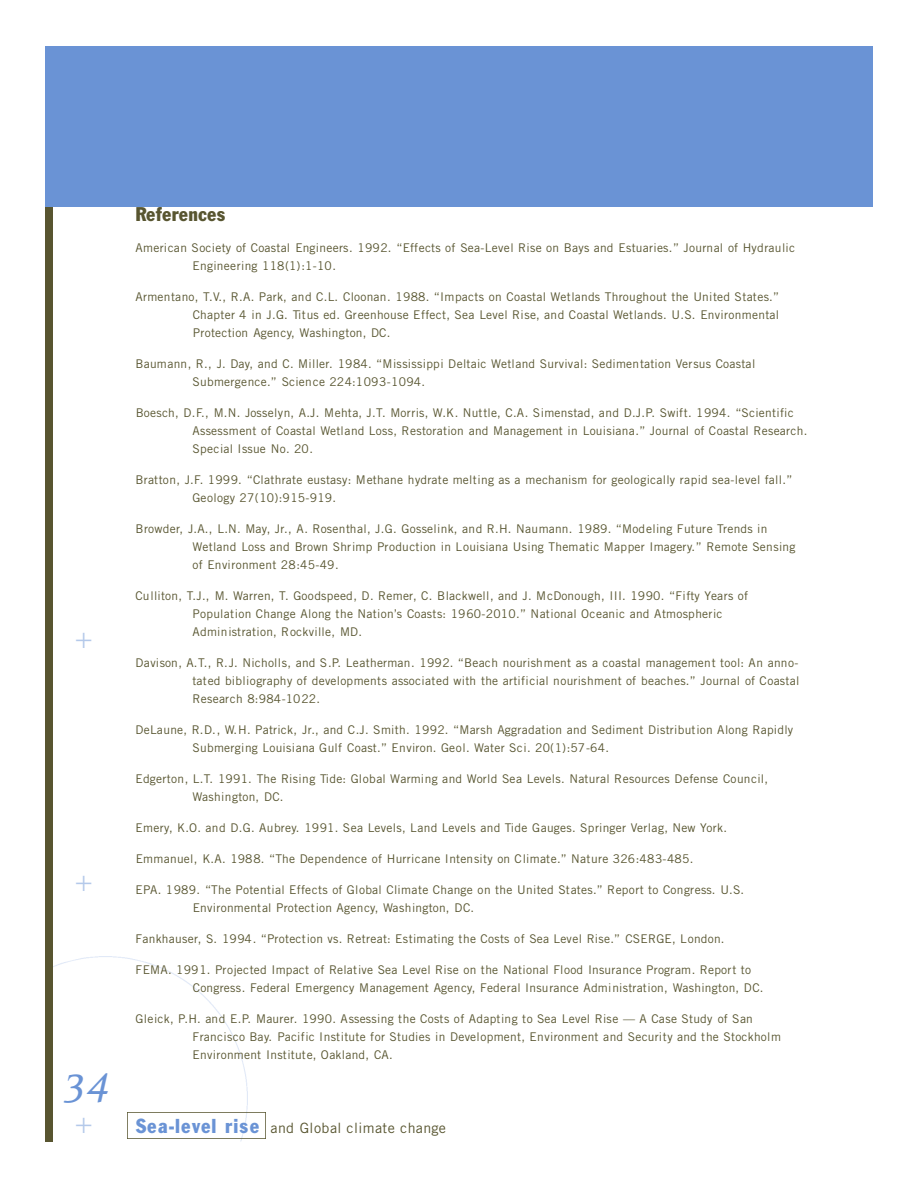
<style>
.page{position:relative;width:918px;height:1188px;background:#fff}
.page>*{position:absolute;margin:0;border:0;box-sizing:border-box;transform-origin:0 0}
.t1{font:italic 45px "Eidetic Serif";color:#6a93d5}
.t2{font:300 30px "Akzidenz Grotesk";color:#b4c9ea}
.t3{font:condensed 19.5px "Franklin Gothic BT";color:#585530}
.t4{font:14.25px "Trade Gothic";letter-spacing:.02em;color:#585530}
.t5{font:12px/18px "Trade Gothic";letter-spacing:.03em;color:#585530}
.s1{font-family:"Franklin Gothic BT";font-stretch:condensed;font-size:19.95px;color:#6a93d5}
</style>
<div class="page">
<img style="left:53px;top:956px;width:195px;height:186px">
<img style="left:127px;top:1112px;width:139px;height:26px">
<div style="left:45px;top:207px;width:8px;height:935px;background:#585530"></div>
<div style="left:45px;top:46px;width:828px;height:161px;background:#6a93d5"></div>
<h2 class="t2" style="left:75px;top:627px;width:19px">+</h2>
<h2 class="t2" style="left:75px;top:869px;width:19px">+</h2>
<h1 class="t1" style="left:63px;top:1060px;width:49px">34</h1>
<h2 class="t2" style="left:75px;top:1112px;width:19px">+</h2>
<h3 class="t3" style="left:136px;top:207px;width:91px">Re f e r e n c e s</h3>
<p class="t5" style="left:192px;top:240px;width:604px;text-indent:-57px">American Society of Coastal Engineers. 1992. “Effects of Sea-Level Rise on Bays and Estuaries.” Journal of Hydraulic<br>Engineering 118(1):1-10.</p>
<p class="t5" style="left:193px;top:289px;width:588px;text-align:justify;text-indent:-57px">A rmentano, T. V., R.A. Park, and C.L. Cloonan. 1988. “Impacts on Coastal Wetlands Throughout the United States.” Chapter 4 in J.G. Titus ed. Greenhouse Effect, Sea Level Rise, and Coastal Wetlands. U.S. Enviro n m e n t a l P rotection Agency, Washington, DC.</p>
<p class="t5" style="left:192px;top:356px;width:564px;text-indent:-57px">Baumann, R., J. Day, and C. Miller. 1984. “Mississippi Deltaic Wetland Survival: Sedimentation Versus Coastal<br>S u b m e rgence.” Science 224:1093-1094.</p>
<p class="t5" style="left:192px;top:405px;width:617px;text-indent:-57px">Boesch, D.F., M.N. Josselyn, A.J. Mehta, J.T. Morris, W.K. Nuttle, C.A. Simenstad, and D.J.P. Swift. 1994. “Scientific<br>Assessment of Coastal Wetland Loss, Restoration and Management in Louisiana.” Journal of Coastal Researc h .<br>Special Issue No. 20.</p>
<p class="t5" style="left:193px;top:472px;width:602px;text-indent:-57px">Bratton, J.F. 1999. “Clathrate eustasy: Methane hydrate melting as a mechanism for geologically rapid sea-level fall.”<br>Geology 27(10):915-919.</p>
<p class="t5" style="left:192px;top:521px;width:605px;text-indent:-57px">B ro w d e r, J.A., L.N. May, Jr., A. Rosenthal, J.G. Gosselink, and R.H. Naumann. 1989. “Modeling Future Trends in<br>Wetland Loss and Brown Shrimp Production in Louisiana Using Thematic Mapper Imagery.” Remote Sensing of Environment 28:45-49.</p>
<p class="t5" style="left:192px;top:588px;width:557px;text-indent:-57px">Culliton, T.J., M. Wa rren, T. Goodspeed, D. Remer, C. Blackwell, and J. McDonough, III. 1990. “Fifty Years of<br>Population Change Along the Nation’s Coasts: 1960-2010.” National Oceanic and Atmospheric<br>Administration, Rockville, MD.</p>
<p class="t5" style="left:193px;top:655px;width:609px;text-align:justify;text-indent:-57px">Davison, A.T., R.J. Nicholls, and S.P. Leatherman. 1992. “Beach nourishment as a coastal management tool: An anno&shy;tated bibliography of developments associated with the artificial nourishment of beaches.” Journal of Coastal R e s e a rch 8:984-1022.</p>
<p class="t5" style="left:192px;top:722px;width:602px;text-indent:-57px">DeLaune, R.D., W.H. Patrick, Jr., and C.J. Smith. 1992. “Marsh Aggradation and Sediment Distribution Along Rapidly<br>S u b m e rging Louisiana Gulf Coast.” Environ. Geol. Water Sci. 20(1):57-64.</p>
<p class="t5" style="left:193px;top:771px;width:577px;text-indent:-57px">E d g e rton, L.T. 1991. The Rising Tide: Global Wa rming and World Sea Levels. Natural Resources Defense Council,<br>Washington, DC.</p>
<p class="t5" style="left:135px;top:820px;width:593px">E m e ry, K.O. and D.G. Aubre y. 1991. Sea Levels, Land Levels and Tide Gauges. Springer Verlag, New Yo r k .</p>
<p class="t5" style="left:136px;top:851px;width:559px">Emmanuel, K.A. 1988. “The Dependence of Hurricane Intensity on Climate.” Nature 326:483-485.</p>
<p class="t5" style="left:193px;top:881px;width:553px;text-indent:-57px">E PA. 1989. “The Potential Effects of Global Climate Change on the United States.” Report to Congress. U.S.<br>E n v i ronmental Protection Agency, Washington, DC.</p>
<p class="t5" style="left:135px;top:931px;width:591px">F a n k h a u s e r, S. 1994. “Protection vs. Retreat: Estimating the Costs of Sea Level Rise.” CSERGE, London.</p>
<p class="t5" style="left:193px;top:961px;width:572px;text-indent:-57px">FEMA. 1991. Projected Impact of Relative Sea Level Rise on the National Flood Insurance Program. Report to<br>C o n g ress. Federal Emergency Management Agency, Federal Insurance Administration, Washington, DC.</p>
<p class="t5" style="left:193px;top:1010px;width:590px;text-indent:-57px">Gleick, P.H. and E.P. Maure r. 1990. Assessing the Costs of Adapting to Sea Level Rise — A Case Study of San<br>Francisco Bay. Pacific Institute for Studies in Development, Environment and Security and the Stockholm<br>E n v i ronment Institute, Oakland, CA.</p>
<p class="t4" style="left:136px;top:1122px;width:312px"><span class="s1">Sea-level rise</span> and Global climate change</p>
</div>
